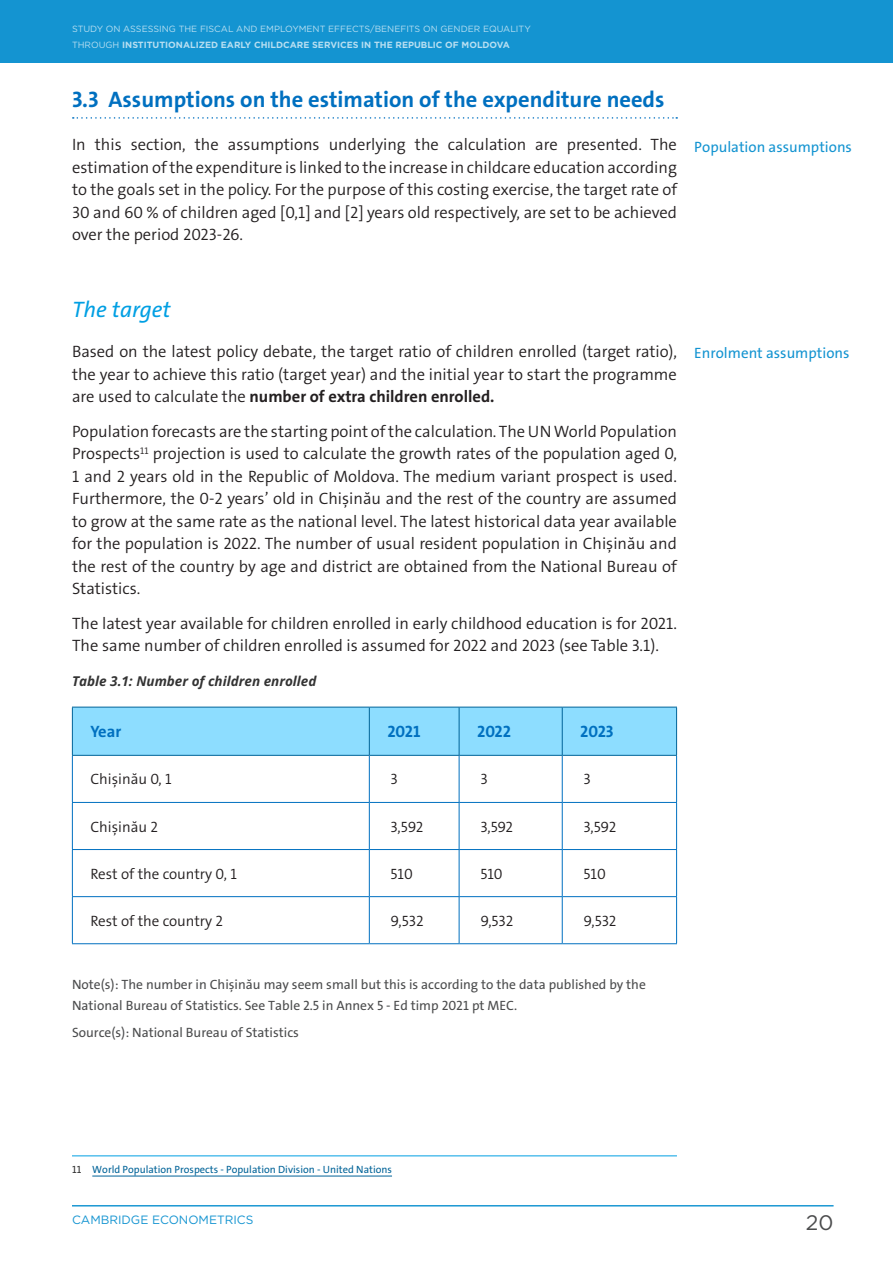
<style>
.page{position:relative;width:893px;height:1263px;background:#fff}
.page>*{position:absolute;margin:0;border:0;box-sizing:border-box;transform-origin:0 0}
.Subheader{font:700 22.5px "The Sans";color:#0070c0}
.CAPITOL{font:italic 22.5px "The Sans";color:#009fe3}
.t1{font:21px "Gotham";color:#4b4c4d}
.t2{font:300 16.5px/22.5px "The Sans";color:#231f20;text-align:justify}
.t3{font:700 16.5px "The Sans";color:#0070c0}
.t4{font:300 15px "The Sans";color:#231f20}
.t5{font:15px "The Sans";color:#1494d1}
.t6{font:13.5px/21px "The Sans";color:#4b4c4d}
.Table{font:italic 700 13.5px "Open Sans";color:#333}
.t7{font:12px "Gotham";color:#1494d1}
.Footnote_text{font:10.5px "The Sans";color:#006398}
.t8{font:9px/16.5px "Gotham";color:#fff}
.s1{font-weight:700}
.s2{color:#333}
</style>
<div class="page">
<div style="left:0;top:0;width:892px;height:63px;background:#1494d1"></div>
<hr style="left:892px;top:0;width:1px;height:63px;background:#1494d1">
<hr style="left:72px;top:1205px;width:762px;height:1px;background:#1494d1">
<svg style="left:73px;top:117px;width:604px;height:2px"></svg>
<div style="left:73px;top:708px;width:603px;height:47px;background:#8dddff"></div>
<hr style="left:72px;top:756px;width:1px;height:46px;background:#0070c0">
<hr style="left:369px;top:756px;width:1px;height:46px;background:#0070c0">
<hr style="left:459px;top:756px;width:1px;height:46px;background:#0070c0">
<hr style="left:562px;top:756px;width:1px;height:46px;background:#0070c0">
<hr style="left:676px;top:756px;width:1px;height:46px;background:#0070c0">
<hr style="left:72px;top:802px;width:297px;height:1px;background:#0070c0">
<hr style="left:72px;top:803px;width:1px;height:46px;background:#0070c0">
<hr style="left:369px;top:802px;width:90px;height:1px;background:#0070c0">
<hr style="left:369px;top:803px;width:1px;height:46px;background:#0070c0">
<hr style="left:459px;top:802px;width:103px;height:1px;background:#0070c0">
<hr style="left:459px;top:803px;width:1px;height:46px;background:#0070c0">
<hr style="left:562px;top:802px;width:115px;height:1px;background:#0070c0">
<hr style="left:562px;top:803px;width:1px;height:46px;background:#0070c0">
<hr style="left:676px;top:803px;width:1px;height:46px;background:#0070c0">
<hr style="left:72px;top:849px;width:297px;height:1px;background:#0070c0">
<hr style="left:72px;top:850px;width:1px;height:46px;background:#0070c0">
<hr style="left:369px;top:849px;width:90px;height:1px;background:#0070c0">
<hr style="left:369px;top:850px;width:1px;height:46px;background:#0070c0">
<hr style="left:459px;top:849px;width:103px;height:1px;background:#0070c0">
<hr style="left:459px;top:850px;width:1px;height:46px;background:#0070c0">
<hr style="left:562px;top:849px;width:115px;height:1px;background:#0070c0">
<hr style="left:562px;top:850px;width:1px;height:46px;background:#0070c0">
<hr style="left:676px;top:850px;width:1px;height:46px;background:#0070c0">
<hr style="left:72px;top:896px;width:297px;height:1px;background:#0070c0">
<hr style="left:72px;top:897px;width:1px;height:46px;background:#0070c0">
<hr style="left:369px;top:896px;width:90px;height:1px;background:#0070c0">
<hr style="left:369px;top:897px;width:1px;height:46px;background:#0070c0">
<hr style="left:459px;top:896px;width:103px;height:1px;background:#0070c0">
<hr style="left:459px;top:897px;width:1px;height:46px;background:#0070c0">
<hr style="left:562px;top:896px;width:115px;height:1px;background:#0070c0">
<hr style="left:562px;top:897px;width:1px;height:46px;background:#0070c0">
<hr style="left:676px;top:897px;width:1px;height:46px;background:#0070c0">
<hr style="left:72px;top:943px;width:297px;height:1px;background:#0070c0">
<hr style="left:369px;top:943px;width:90px;height:1px;background:#0070c0">
<hr style="left:459px;top:943px;width:103px;height:1px;background:#0070c0">
<hr style="left:562px;top:943px;width:115px;height:1px;background:#0070c0">
<hr style="left:72px;top:707px;width:297px;height:1px;background:#006398">
<hr style="left:72px;top:707px;width:1px;height:48px;background:#006398">
<hr style="left:369px;top:707px;width:90px;height:1px;background:#006398">
<hr style="left:369px;top:707px;width:1px;height:48px;background:#006398">
<hr style="left:459px;top:707px;width:103px;height:1px;background:#006398">
<hr style="left:459px;top:707px;width:1px;height:48px;background:#006398">
<hr style="left:562px;top:707px;width:115px;height:1px;background:#006398">
<hr style="left:562px;top:707px;width:1px;height:48px;background:#006398">
<hr style="left:676px;top:707px;width:1px;height:48px;background:#006398">
<hr style="left:72px;top:755px;width:297px;height:1px;background:#006398">
<hr style="left:369px;top:755px;width:90px;height:1px;background:#006398">
<hr style="left:459px;top:755px;width:103px;height:1px;background:#006398">
<hr style="left:562px;top:755px;width:115px;height:1px;background:#006398">
<hr style="left:72px;top:1155px;width:605px;height:1px;background:#009fe3">
<hr style="left:92px;top:1176px;width:300px;height:1px;background:#006398">
<p class="t8" style="left:72px;top:20px;width:460px">STUDY ON ASSESSING THE FISCAL AND EMPLOYMENT EFFECTS/BENEFITS ON GENDER EQUALITY<br>THROUGH <span class="s1">INSTITUTIONALIZED EARLY CHILDCARE SERVICES IN THE REPUBLIC OF MOLDOVA</span></p>
<p class="Subheader" style="left:72px;top:85px;width:594px">3.3 Assumptions on the estimation of the expenditure needs</p>
<p class="t2" style="left:72px;top:133px;width:607px">In this section, the assumptions underlying the calculation are presented. The estimation of the expenditure is linked to the increase in childcare education according to the goals set in the policy. For the purpose of this costing exercise, the target rate of 30 and 60 % of children aged [0,1] and [2] years old respectively, are set to be achieved over the period 2023-26.</p>
<p class="t5" style="left:694px;top:137px;width:159px">Population assumptions</p>
<p class="CAPITOL" style="left:72px;top:295px;width:100px">The target</p>
<p class="t2" style="left:72px;top:340px;width:606px">Based on the latest policy debate, the target ratio of children enrolled (target ratio), the year to achieve this ratio (target year) and the initial year to start the programme are used to calculate the <span class="s1">number of extra children enrolled.</span></p>
<p class="t2" style="left:72px;top:420px;width:606px">Population forecasts are the starting point of the calculation. The UN World Population Prospects<sup>11</sup> projection is used to calculate the growth rates of the population aged 0, 1 and 2 years old in the Republic of Moldova. The medium variant prospect is used.<br>Furthermore, the 0-2 years’ old in Chișinău and the rest of the country are assumed to grow at the same rate as the national level. The latest historical data year available for the population is 2022. The number of usual resident population in Chişinău and the rest of the country by age and district are obtained from the National Bureau of Statistics.</p>
<p class="t2" style="left:72px;top:612px;width:606px">The latest year available for children enrolled in early childhood education is for 2021.<br>The same number of children enrolled is assumed for 2022 and 2023 (see Table 3.1).</p>
<p class="Table" style="left:72px;top:671px;width:246px">Table 3.1: Number of children enrolled</p>
<p class="t3" style="left:90px;top:721px;width:32px">Year</p>
<p class="t3" style="left:387px;top:721px;width:35px">2021</p>
<p class="t3" style="left:477px;top:721px;width:35px">2022</p>
<p class="t3" style="left:580px;top:721px;width:35px">2023</p>
<p class="t4" style="left:90px;top:770px;width:83px">Chişinău 0, 1</p>
<p class="t4" style="left:391px;top:770px;width:9px">3</p>
<p class="t4" style="left:480px;top:770px;width:9px">3</p>
<p class="t4" style="left:583px;top:770px;width:9px">3</p>
<p class="t4" style="left:90px;top:817px;width:69px">Chişinău 2</p>
<p class="t4" style="left:391px;top:817px;width:34px">3,592</p>
<p class="t4" style="left:480px;top:817px;width:34px">3,592</p>
<p class="t4" style="left:583px;top:817px;width:34px">3,592</p>
<p class="t4" style="left:90px;top:864px;width:148px">Rest of the country 0, 1</p>
<p class="t4" style="left:391px;top:864px;width:24px">510</p>
<p class="t4" style="left:480px;top:864px;width:24px">510</p>
<p class="t4" style="left:583px;top:864px;width:24px">510</p>
<p class="t4" style="left:90px;top:911px;width:134px">Rest of the country 2</p>
<p class="t4" style="left:391px;top:911px;width:34px">9,532</p>
<p class="t4" style="left:480px;top:911px;width:34px">9,532</p>
<p class="t4" style="left:583px;top:911px;width:34px">9,532</p>
<p class="t5" style="left:694px;top:344px;width:157px">Enrolment assumptions</p>
<p class="t6" style="left:72px;top:974px;width:575px">Note(s): The number in Chişinău may seem small but this is according to the data published by the<br>National Bureau of Statistics. See Table 2.5 in Annex 5 - Ed timp 2021 pt MEC.</p>
<p class="t6" style="left:72px;top:1022px;width:228px">Source(s): National Bureau of Statistics</p>
<p class="Footnote_text" style="left:72px;top:1163px;width:322px"><span class="s2">11</span> World Population Prospects - Population Division - United Nations</p>
<p class="t7" style="left:72px;top:1212px;width:183px">CAMBRIDGE ECONOMETRICS</p>
<p class="t1" style="left:806px;top:1209px;width:29px">20</p>
</div>
